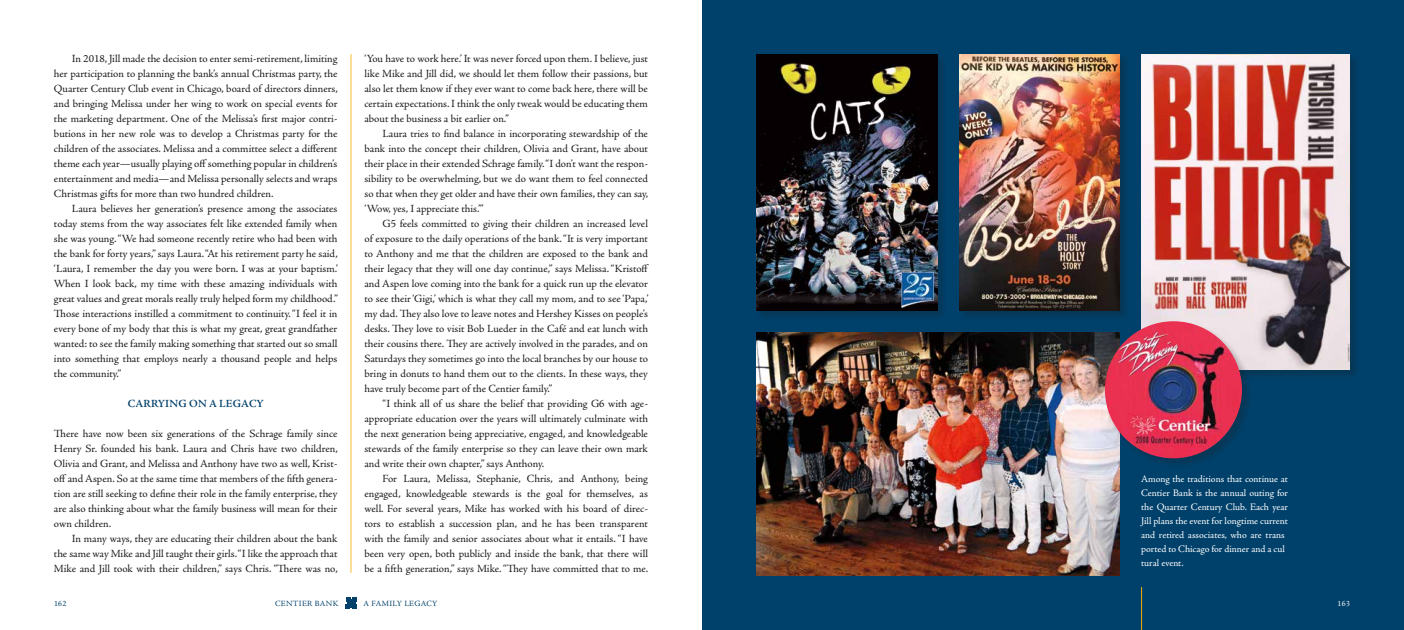
<style>
.page{position:relative;width:1404px;height:630px;background:#fff}
.page>*{position:absolute;margin:0;border:0;box-sizing:border-box;transform-origin:0 0}
.t1{font:11px/15px "Adobe Jenson Pro";letter-spacing:-.005em;color:#1c1b1b;text-align:justify}
.t2{font:600 11px "Adobe Jenson Pro";letter-spacing:.015em;color:#00416b}
.t3{font:10px/14px "Adobe Jenson Pro";letter-spacing:-.005em;color:#fff}
.t4{font:8px "Adobe Jenson Pro";letter-spacing:.04em;color:#00416b}
.t5{font:8px "Adobe Jenson Pro";color:#fff}
</style>
<div class="page">
<svg style="left:346px;top:598px;width:10px;height:10px"></svg>
<div style="left:702px;top:0;width:702px;height:630px;background:#00416b"></div>
<hr style="left:1141px;top:587px;width:1px;height:43px;background:#f9ac00">
<hr style="left:350px;top:54px;width:1px;height:519px;background:#f9ac00">
<img style="left:756px;top:333px;width:364px;height:243px">
<div style="left:1141px;top:54px;width:220px;height:327px;background:#033c61"></div>
<img style="left:1141px;top:54px;width:209px;height:316px">
<div style="left:756px;top:54px;width:192px;height:268px;background:#033b60"></div>
<img style="left:756px;top:54px;width:181px;height:257px">
<div style="left:959px;top:54px;width:171px;height:268px;background:#043b5f"></div>
<img style="left:959px;top:54px;width:161px;height:257px">
<div style="left:1105px;top:321px;width:147px;height:148px;background:#1c1b1b;opacity:.25"></div>
<img style="left:1105px;top:321px;width:137px;height:137px;border-radius:69px">
<p class="t1" style="left:54px;top:51px;width:285px;text-indent:18px">In 2018, Jill made the decision to enter semi-retirement, limiting her participation to planning the bank’s annual Christmas party, the Quarter Century Club event in Chicago, board of directors dinners, and bringing Melissa under her wing to work on special events for the marketing department. One of the Melissa’s frst major contri&shy;butions in her new role was to develop a Christmas party for the children of the associates. Melissa and a committee select a diferent theme each year—usually playing of something popular in children’s entertainment and media—and Melissa personally selects and wraps Christmas gifts for more than two hundred children.</p>
<p class="t1" style="left:54px;top:201px;width:285px;text-indent:18px">Laura believes her generation’s presence among the associates today stems from the way associates felt like extended family when she was young. “We had someone recently retire who had been with the bank for forty years,” says Laura.“At his retirement party he said, ‘Laura, I remember the day you were born. I was at your baptism.’ When I look back, my time with these amazing individuals with great values and great morals really truly helped form my childhood.” Tose interactions instilled a commitment to continuity. “I feel it in every bone of my body that this is what my great, great grandfather wanted: to see the family making something that started out so small into something that employs nearly a thousand people and helps the community.”</p>
<p class="t2" style="left:128px;top:397px;width:138px">CARRYING ON A LEGACY</p>
<p class="t1" style="left:54px;top:426px;width:285px">Tere have now been six generations of the Schrage family since Henry Sr. founded his bank. Laura and Chris have two children, Olivia and Grant, and Melissa and Anthony have two as well, Krist&shy;of and Aspen. So at the same time that members of the ffth genera&shy;tion are still seeking to defne their role in the family enterprise, they are also thinking about what the family business will mean for their own children.</p>
<p class="t1" style="left:54px;top:531px;width:285px;text-indent:18px">In many ways, they are educating their children about the bank the same way Mike and Jill taught their girls.“I like the approach that Mike and Jill took with their children,” says Chris. “Tere was no,</p>
<p class="t1" style="left:364px;top:51px;width:285px">‘You have to work here.’ It was never forced upon them. I believe, just like Mike and Jill did, we should let them follow their passions, but also let them know if they ever want to come back here, there will be certain expectations. I think the only tweak would be educating them about the business a bit earlier on.”</p>
<p class="t1" style="left:364px;top:126px;width:285px;text-indent:18px">Laura tries to fnd balance in incorporating stewardship of the bank into the concept their children, Olivia and Grant, have about their place in their extended Schrage family.“I don’t want the respon&shy;sibility to be overwhelming, but we do want them to feel connected so that when they get older and have their own families, they can say, ‘Wow, yes, I appreciate this.’”</p>
<p class="t1" style="left:364px;top:216px;width:286px;text-indent:18px">G5 feels committed to giving their children an increased level of exposure to the daily operations of the bank.“It is very important to Anthony and me that the children are exposed to the bank and their legacy that they will one day continue,” says Melissa. “Kristof and Aspen love coming into the bank for a quick run up the elevator to see their ‘Gigi,’ which is what they call my mom, and to see ‘Papa,’ my dad. Tey also love to leave notes and Hershey Kisses on people’s desks. Tey love to visit Bob Lueder in the Café and eat lunch with their cousins there. Tey are actively involved in the parades, and on Saturdays they sometimes go into the local branches by our house to bring in donuts to hand them out to the clients. In these ways, they have truly become part of the Centier family.”</p>
<p class="t1" style="left:364px;top:396px;width:285px;text-indent:18px">“I think all of us share the belief that providing G6 with age&shy;appropriate education over the years will ultimately culminate with the next generation being appreciative, engaged, and knowledgeable stewards of the family enterprise so they can leave their own mark and write their own chapter,” says Anthony.</p>
<p class="t1" style="left:364px;top:471px;width:285px;text-indent:18px">For Laura, Melissa, Stephanie, Chris, and Anthony, being engaged, knowledgeable stewards is the goal for themselves, as well. For several years, Mike has worked with his board of direc&shy;tors to establish a succession plan, and he has been transparent with the family and senior associates about what it entails. “I have been very open, both publicly and inside the bank, that there will be a ffth generation,” says Mike. “Tey have committed that to me.</p>
<p class="t3" style="left:1141px;top:472px;width:148px">Among the traditions that continue at Centier Bank is the annual outing for the Quarter Century Club. Each year Jill plans the event for longtime current and retired associates, who are trans ported to Chicago for dinner and a cul tural event.</p>
<p class="t4" style="left:54px;top:599px;width:14px">162</p>
<p class="t4" style="left:275px;top:599px;width:65px">CENTIER BANK</p>
<p class="t4" style="left:364px;top:599px;width:75px">A FAMILY LEGACY</p>
<p class="t5" style="left:1338px;top:599px;width:14px">163</p>
</div>
